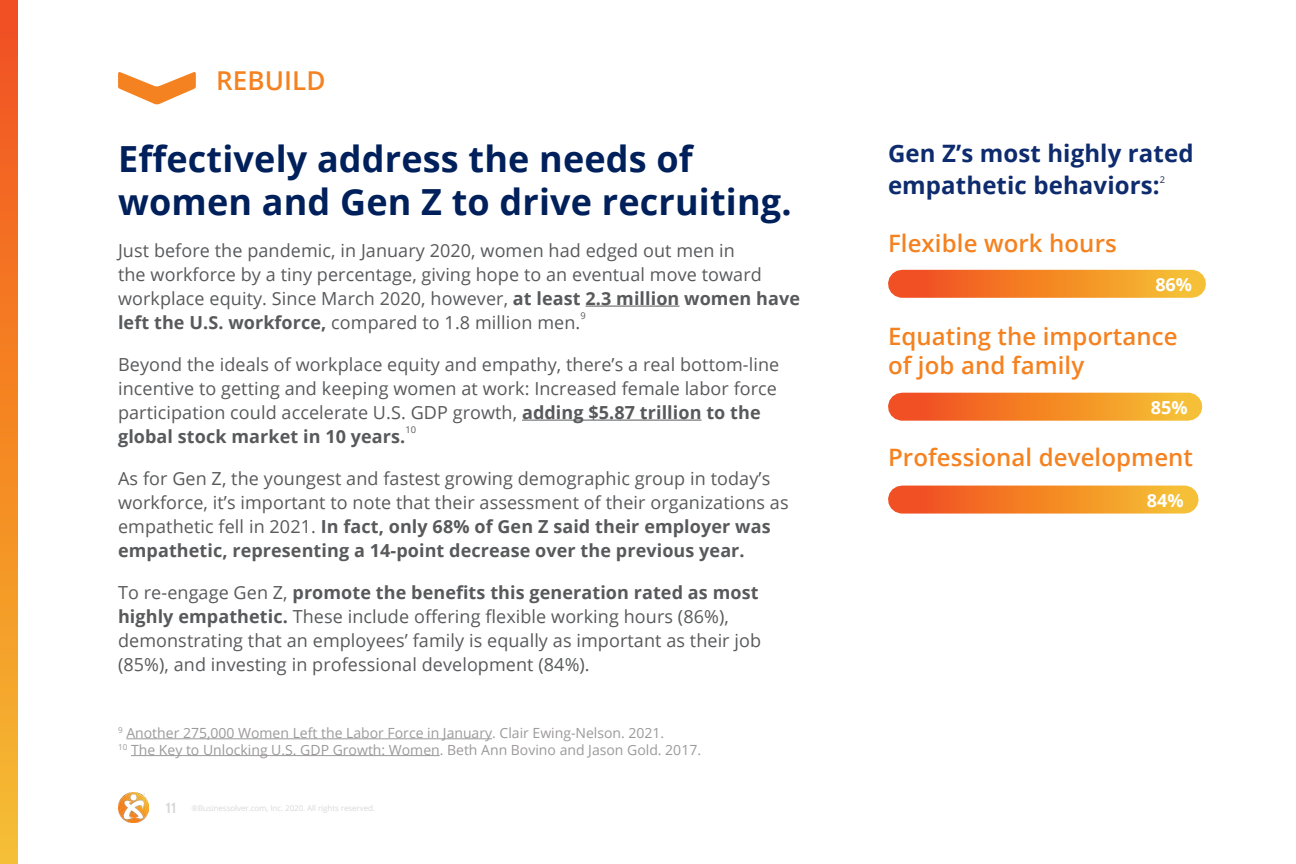
<style>
.page{position:relative;width:1296px;height:864px;background:#fff}
.page>*{position:absolute;margin:0;border:0;box-sizing:border-box;transform-origin:0 0}
.t1{font:700 36px/43.2px "Open Sans";letter-spacing:.005em;color:#00205b}
.t2{font:600 26px "Open Sans";letter-spacing:.005em;color:#f58220}
.t3{font:600 24px/28.8px "Open Sans";letter-spacing:.005em;color:#f58220}
.t4{font:700 24px/32px "Open Sans";letter-spacing:.005em;color:#0d2b6d}
.t5{font:18px/24px "Open Sans";letter-spacing:.005em;color:#58595b}
.t6{font:700 18px "Open Sans";color:#fff}
.t7{font:14px/16.8px "Open Sans";color:#9c999a}
.t8{font:9.4px "Open Sans";color:#58595b}
.t9{font:9.4px "Open Sans";color:#1a2658}
.t10{font:8px "Open Sans";letter-spacing:-.01em;color:#d8d9d7}
.s1{font-weight:700}
.s2{font-family:"Brandon Grotesque";font-weight:700;font-size:15px}
</style>
<div class="page">
<img style="left:118px;top:793px;width:30px;height:30px">
<hr style="left:586px;top:306px;width:93px;height:1px;background:#58595b">
<hr style="left:522px;top:420px;width:180px;height:1px;background:#58595b">
<svg style="left:118px;top:72px;width:78px;height:33px"></svg>
<div style="left:902px;top:270px;width:290px;height:28px;background:linear-gradient(to right,#f14a1e,#f6c230)"></div>
<div style="left:902px;top:393px;width:286px;height:28px;background:linear-gradient(to right,#f14a1e,#f6c230)"></div>
<div style="left:902px;top:486px;width:283px;height:28px;background:linear-gradient(to right,#f14a1e,#f6c230)"></div>
<hr style="left:126px;top:738px;width:366px;height:1px;background:#9c999a">
<hr style="left:131px;top:755px;width:309px;height:1px;background:#9c999a">
<div style="left:0;top:0;width:18px;height:864px;background:linear-gradient(to bottom,#f24f1e,#f6bf2f)"></div>
<h2 class="t2" style="left:216px;top:62px;width:111px">REBUILD</h2>
<h1 class="t1" style="left:118px;top:136px;width:675px">Effectively address the needs of women and Gen Z to drive recruiting.</h1>
<p class="t5" style="left:118px;top:238px;width:683px">Just before the pandemic, in January 2020, women had edged out men in<br>the workforce by a tiny percentage, giving hope to an eventual move toward workplace equity. Since March 2020, however, <span class="s1">at least 2.3 million women have left the U.S. workforce,</span> compared to 1.8 million men.</p>
<p class="t8" style="left:580px;top:310px;width:7px">9</p>
<p class="t5" style="left:118px;top:352px;width:663px">Beyond the ideals of workplace equity and empathy, there’s a real bottom-line incentive to getting and keeping women at work: Increased female labor force participation could accelerate U.S. GDP growth, <span class="s1">adding $5.87 trillion to the global stock market in 10 years.</span></p>
<p class="t8" style="left:405px;top:424px;width:12px">10</p>
<p class="t5" style="left:118px;top:466px;width:672px">As for Gen Z, the youngest and fastest growing demographic group in today’s workforce, it’s important to note that their assessment of their organizations as empathetic fell in 2021. <span class="s1">In fact, only 68% of Gen Z said their employer was empathetic, representing a 14-point decrease over the previous year.</span></p>
<p class="t5" style="left:118px;top:580px;width:645px">To re-engage Gen Z, <span class="s1">promote the benefits this generation rated as most highly empathetic.</span> These include offering flexible working hours (86%), demonstrating that an employees’ family is equally as important as their job (85%), and investing in professional development (84%).</p>
<p class="t7" style="left:118px;top:724px;width:584px"><sup>9</sup> Another 275,000 Women Left the Labor Force in January. Clair Ewing-Nelson. 2021.<br><sup>10</sup> The Key to Unlocking U.S. GDP Growth: Women. Beth Ann Bovino and Jason Gold. 2017.</p>
<p class="t10" style="left:166px;top:803px;width:211px"><span class="s2">11</span> ®Businessolver.com, Inc. 2020. All rights reserved.</p>
<h3 class="t4" style="left:888px;top:137px;width:307px">Gen Z’s most highly rated empathetic behaviors:</h3>
<p class="t9" style="left:1160px;top:173px;width:7px">2</p>
<h3 class="t3" style="left:888px;top:228px;width:230px">Flexible work hours</h3>
<p class="t6" style="left:1155px;top:271px;width:38px">86%</p>
<h3 class="t3" style="left:888px;top:321px;width:291px">Equating the importance of job and family</h3>
<p class="t6" style="left:1151px;top:395px;width:38px">85%</p>
<h3 class="t3" style="left:888px;top:443px;width:307px">Professional development</h3>
<p class="t6" style="left:1147px;top:488px;width:38px">84%</p>
</div>
